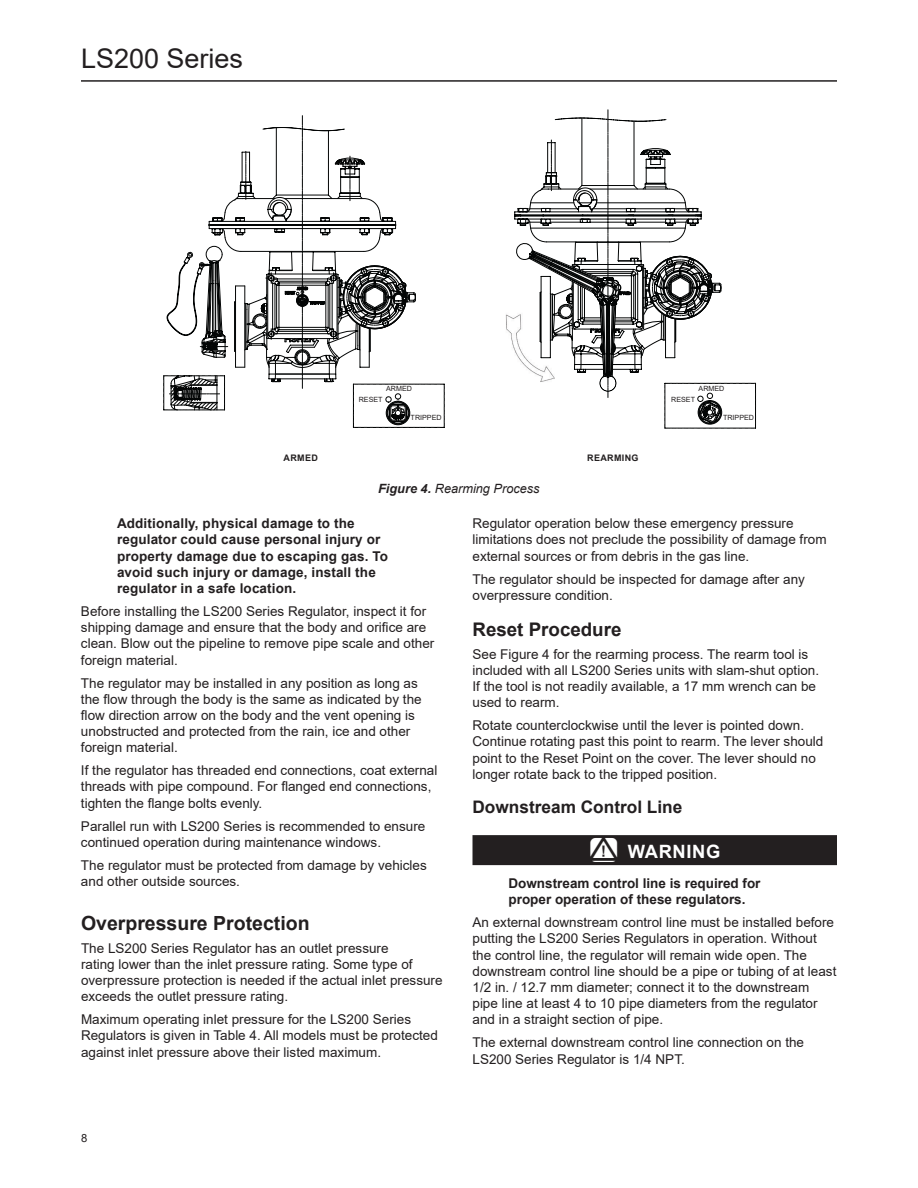
<style>
.page{position:relative;width:918px;height:1188px;background:#fff}
.page>*{position:absolute;margin:0;border:0;box-sizing:border-box;transform-origin:0 0}
.t1{font:27px "Arial";color:#231f20}
.t2{font:700 19.5px "Arial";color:#231f20}
.t3{font:700 18.75px "Arial";color:#231f20}
.t4{font:700 18.3px "Arial";letter-spacing:.035em;color:#fff}
.t5{font:700 17.25px "Arial";color:#231f20}
.t6{font:13.5px/16.2px "Arial";color:#231f20}
.t7{font:700 13.5px/16.2px "Arial";letter-spacing:.01em;color:#231f20}
.t8{font:italic 12.75px "Arial";color:#231f20}
.t9{font:11.25px "Arial";color:#231f20}
.t10{font:700 9px "Arial";letter-spacing:.035em;color:#231f20}
.t11{font:7.2px "Arial";color:#231f20}
.s1{font-weight:700}
</style>
<div class="page">
<div style="left:472px;top:835px;width:365px;height:30px;background:#231f20"></div>
<svg style="left:163px;top:151px;width:282px;height:277px"></svg>
<svg style="left:261px;top:330px;width:253px;height:35px"></svg>
<svg style="left:260px;top:188px;width:254px;height:142px"></svg>
<svg style="left:547px;top:117px;width:120px;height:30px"></svg>
<svg style="left:514px;top:147px;width:242px;height:282px"></svg>
<hr style="left:81px;top:80px;width:756px;height:2px;background:#231f20">
<h1 class="t1" style="left:81px;top:40px;width:164px">LS200 Series</h1>
<p class="t11" style="left:386px;top:384px;width:27px">ARMED</p>
<p class="t11" style="left:411px;top:412px;width:32px">TRIPPED</p>
<p class="t11" style="left:359px;top:394px;width:25px">RESET</p>
<p class="t10" style="left:284px;top:451px;width:36px">ARMED</p>
<p class="t10" style="left:587px;top:451px;width:53px">REARMING</p>
<p class="t8" style="left:378px;top:480px;width:163px"><span class="s1">Figure 4.</span> Rearming Process</p>
<p class="t11" style="left:699px;top:384px;width:27px">ARMED</p>
<p class="t11" style="left:723px;top:412px;width:32px">TRIPPED</p>
<p class="t11" style="left:671px;top:394px;width:25px">RESET</p>
<p class="t7" style="left:117px;top:516px;width:273px">Additionally, physical damage to the regulator could cause personal injury or property damage due to escaping gas. To avoid such injury or damage, install the regulator in a safe location.</p>
<p class="t6" style="left:81px;top:603px;width:355px">Before installing the LS200 Series Regulator, inspect it for shipping damage and ensure that the body and orifice are clean. Blow out the pipeline to remove pipe scale and other foreign material.</p>
<p class="t6" style="left:81px;top:675px;width:342px">The regulator may be installed in any position as long as the flow through the body is the same as indicated by the flow direction arrow on the body and the vent opening is unobstructed and protected from the rain, ice and other foreign material.</p>
<p class="t6" style="left:81px;top:762px;width:358px">If the regulator has threaded end connections, coat external threads with pipe compound. For flanged end connections, tighten the flange bolts evenly.</p>
<p class="t6" style="left:81px;top:818px;width:346px">Parallel run with LS200 Series is recommended to ensure continued operation during maintenance windows.</p>
<p class="t6" style="left:81px;top:857px;width:347px">The regulator must be protected from damage by vehicles and other outside sources.</p>
<h2 class="t2" style="left:81px;top:909px;width:230px">Overpressure Protection</h2>
<p class="t6" style="left:81px;top:940px;width:363px">The LS200 Series Regulator has an outlet pressure<br>rating lower than the inlet pressure rating. Some type of overpressure protection is needed if the actual inlet pressure exceeds the outlet pressure rating.</p>
<p class="t6" style="left:81px;top:1011px;width:358px">Maximum operating inlet pressure for the LS200 Series<br>Regulators is given in Table 4. All models must be protected against inlet pressure above their listed maximum.</p>
<p class="t9" style="left:81px;top:1130px;width:8px">8</p>
<p class="t6" style="left:472px;top:515px;width:356px">Regulator operation below these emergency pressure limitations does not preclude the possibility of damage from external sources or from debris in the gas line.</p>
<p class="t6" style="left:472px;top:571px;width:334px">The regulator should be inspected for damage after any overpressure condition.</p>
<h3 class="t3" style="left:472px;top:616px;width:151px">Reset Procedure</h3>
<p class="t6" style="left:472px;top:646px;width:348px">See Figure 4 for the rearming process. The rearm tool is included with all LS200 Series units with slam-shut option.<br>If the tool is not readily available, a 17 mm wrench can be used to rearm.</p>
<p class="t6" style="left:472px;top:717px;width:352px">Rotate counterclockwise until the lever is pointed down.<br>Continue rotating past this point to rearm. The lever should point to the Reset Point on the cover. The lever should no longer rotate back to the tripped position.</p>
<p class="t5" style="left:472px;top:795px;width:211px">Downstream Control Line</p>
<h3 class="t4" style="left:589px;top:838px;width:133px">▲ WARNING</h3>
<p class="t7" style="left:508px;top:875px;width:254px">Downstream control line is required for proper operation of these regulators.</p>
<p class="t6" style="left:472px;top:914px;width:365px">An external downstream control line must be installed before putting the LS200 Series Regulators in operation. Without the control line, the regulator will remain wide open. The downstream control line should be a pipe or tubing of at least 1/2 in. / 12.7 mm diameter; connect it to the downstream pipe line at least 4 to 10 pipe diameters from the regulator and in a straight section of pipe.</p>
<p class="t6" style="left:472px;top:1034px;width:333px">The external downstream control line connection on the<br>LS200 Series Regulator is 1/4 NPT.</p>
</div>
